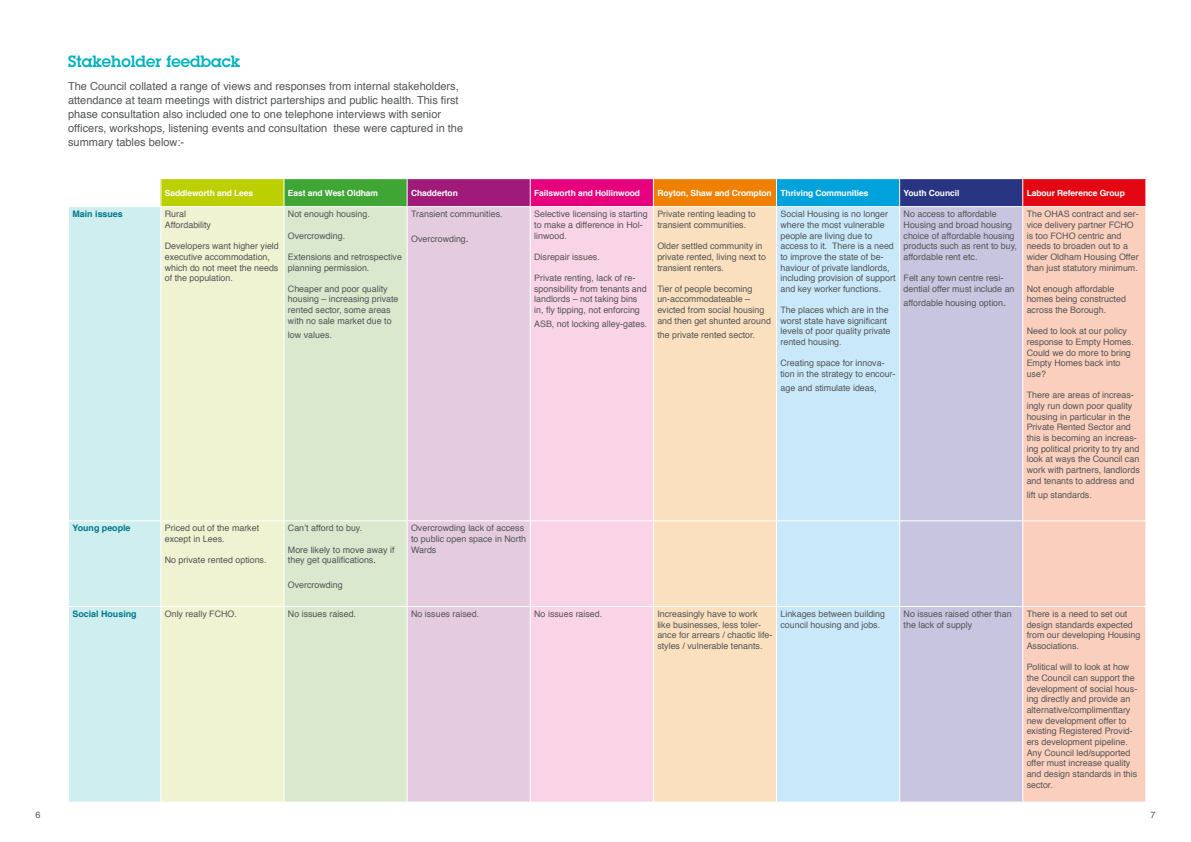
<style>
.page{position:relative;width:1191px;height:842px;background:#fff}
.page>*{position:absolute;margin:0;border:0;box-sizing:border-box;transform-origin:0 0}
.t1{font:600 16px "Lubalin Graph Std";color:#00b3be}
.t2{font:11px/14px "Helvetica";color:#545656}
.t3{font:9px "Helvetica";color:#545656}
.t4{font:8.9px/10.7px "Helvetica";color:#545656}
.t5{font:700 8.9px "Helvetica";color:#00778a}
.t6{font:700 8.5px "Helvetica";letter-spacing:-.01em;color:#fff}
.s1{font-size:11.8px}
.s2{color:#000}
</style>
<div class="page">
<div style="left:161px;top:179px;width:123px;height:28px;background:#bccf00"></div>
<div style="left:284px;top:179px;width:123px;height:28px;background:#3fa535"></div>
<div style="left:407px;top:179px;width:123px;height:28px;background:#a01b79"></div>
<div style="left:530px;top:179px;width:123px;height:28px;background:#e6007d"></div>
<div style="left:653px;top:179px;width:123px;height:28px;background:#f08100"></div>
<div style="left:776px;top:179px;width:123px;height:28px;background:#00a2dc"></div>
<div style="left:899px;top:179px;width:123px;height:28px;background:#283583"></div>
<div style="left:1022px;top:179px;width:123px;height:28px;background:#e30613"></div>
<div style="left:69px;top:207px;width:91px;height:594px;background:#cfeef0"></div>
<div style="left:161px;top:207px;width:122px;height:594px;background:#eff3d1"></div>
<div style="left:284px;top:207px;width:122px;height:594px;background:#dae8ce"></div>
<div style="left:407px;top:207px;width:123px;height:594px;background:#e4cbe0"></div>
<div style="left:531px;top:207px;width:122px;height:594px;background:#f9d3e6"></div>
<div style="left:654px;top:207px;width:122px;height:594px;background:#fbe0bf"></div>
<div style="left:777px;top:207px;width:122px;height:594px;background:#c9e9fb"></div>
<div style="left:900px;top:207px;width:122px;height:594px;background:#c8c5e0"></div>
<div style="left:1023px;top:207px;width:122px;height:594px;background:#facfbd"></div>
<svg style="left:160px;top:179px;width:1px;height:27px"></svg>
<svg style="left:283px;top:179px;width:1px;height:27px"></svg>
<svg style="left:406px;top:179px;width:1px;height:27px"></svg>
<svg style="left:530px;top:179px;width:1px;height:27px"></svg>
<svg style="left:653px;top:179px;width:1px;height:27px"></svg>
<svg style="left:776px;top:179px;width:1px;height:27px"></svg>
<svg style="left:899px;top:179px;width:1px;height:27px"></svg>
<svg style="left:1022px;top:179px;width:1px;height:27px"></svg>
<svg style="left:1145px;top:179px;width:1px;height:27px"></svg>
<hr style="left:161px;top:206px;width:123px;height:1px;background:#fff">
<hr style="left:530px;top:206px;width:123px;height:1px;background:#fff">
<hr style="left:653px;top:206px;width:123px;height:1px;background:#fff">
<hr style="left:776px;top:206px;width:123px;height:1px;background:#fff">
<hr style="left:899px;top:206px;width:123px;height:1px;background:#fff">
<hr style="left:284px;top:206px;width:123px;height:1px;background:#fff">
<hr style="left:407px;top:206px;width:123px;height:1px;background:#fff">
<hr style="left:1022px;top:206px;width:124px;height:1px;background:#fff">
<hr style="left:1022px;top:520px;width:124px;height:1px;background:#fff">
<hr style="left:899px;top:520px;width:123px;height:1px;background:#fff">
<hr style="left:899px;top:606px;width:123px;height:1px;background:#fff">
<hr style="left:776px;top:520px;width:123px;height:1px;background:#fff">
<hr style="left:776px;top:606px;width:123px;height:1px;background:#fff">
<hr style="left:653px;top:520px;width:123px;height:1px;background:#fff">
<hr style="left:653px;top:606px;width:123px;height:1px;background:#fff">
<hr style="left:530px;top:520px;width:123px;height:1px;background:#fff">
<hr style="left:530px;top:606px;width:123px;height:1px;background:#fff">
<hr style="left:407px;top:520px;width:123px;height:1px;background:#fff">
<hr style="left:407px;top:606px;width:123px;height:1px;background:#fff">
<hr style="left:284px;top:520px;width:123px;height:1px;background:#fff">
<hr style="left:284px;top:606px;width:123px;height:1px;background:#fff">
<hr style="left:161px;top:520px;width:123px;height:1px;background:#fff">
<hr style="left:161px;top:606px;width:123px;height:1px;background:#fff">
<hr style="left:68px;top:520px;width:93px;height:1px;background:#fff">
<hr style="left:68px;top:606px;width:93px;height:1px;background:#fff">
<hr style="left:1022px;top:606px;width:124px;height:1px;background:#fff">
<h1 class="t1" style="left:68px;top:51px;width:174px">Stakeholder feedback</h1>
<p class="t2" style="left:68px;top:79px;width:396px">The Council collated a range of views and responses from internal stakeholders, attendance at team meetings with district parterships and public health. This first phase consultation also included one to one telephone interviews with senior officers, workshops, listening events and consultation these were captured in the summary tables below:-</p>
<p class="t6" style="left:165px;top:186px;width:90px">Saddleworth and Lees</p>
<p class="t6" style="left:288px;top:186px;width:92px">East and West Oldham</p>
<p class="t6" style="left:411px;top:186px;width:48px">Chadderton</p>
<p class="t6" style="left:534px;top:186px;width:107px">Failsworth and Hollinwood</p>
<p class="t6" style="left:657px;top:186px;width:212px">Royton, Shaw and Crompton Thriving Communities</p>
<p class="t6" style="left:903px;top:186px;width:57px">Youth Council</p>
<p class="t6" style="left:1026px;top:186px;width:100px">Labour Reference Group</p>
<p class="t5" style="left:72px;top:207px;width:52px">Main issues</p>
<p class="t4" style="left:165px;top:209px;width:48px">Rural<br>Affordability</p>
<p class="t4" style="left:165px;top:241px;width:116px">Developers want higher yield executive accommodation, which do not meet the needs of the population.</p>
<p class="t4" style="left:288px;top:209px;width:83px">Not enough housing.</p>
<p class="t4" style="left:288px;top:230px;width:59px">Overcrowding.</p>
<p class="t4" style="left:288px;top:252px;width:116px">Extensions and retrospective planning permission.</p>
<p class="t4" style="left:288px;top:284px;width:112px">Cheaper and poor quality housing – increasing private rented sector, some areas with no sale market due to</p>
<p class="t4" style="left:288px;top:330px;width:45px">low values.</p>
<p class="t4" style="left:411px;top:209px;width:93px">Transient communities.</p>
<p class="t4" style="left:411px;top:234px;width:60px">Overcrowding<span class="s1">.</span></p>
<p class="t4" style="left:534px;top:209px;width:115px">Selective licensing is starting to make a difference in Hol&shy;linwood.</p>
<p class="t4" style="left:534px;top:252px;width:67px">Disrepair issues.</p>
<p class="t4" style="left:534px;top:273px;width:114px">Private renting, lack of re&shy;sponsibility from tenants and landlords – not taking bins in, fly tipping, not enforcing</p>
<p class="t4" style="left:534px;top:319px;width:115px">ASB, not locking alley-gates.</p>
<p class="t4" style="left:657px;top:209px;width:100px">Private renting leading to transient communities.</p>
<p class="t4" style="left:657px;top:241px;width:110px">Older settled community in private rented, living next to transient renters.</p>
<p class="t4" style="left:657px;top:284px;width:115px">Tier of people becoming un-accommodateable – evicted from social housing and then get shunted around</p>
<p class="t4" style="left:657px;top:330px;width:99px">the private rented sector.</p>
<p class="t4" style="left:780px;top:209px;width:117px">Social Housing is no longer where the most vulnerable people are living due to access to it. There is a need to improve the state of be&shy;haviour of private landlords, including provision of support and key worker functions.</p>
<p class="t4" style="left:780px;top:305px;width:112px">The places which are in the worst state have significant levels of poor quality private rented housing.</p>
<p class="t4" style="left:780px;top:358px;width:117px">Creating space for innova&shy;tion in the strategy to encour-</p>
<p class="t4" style="left:780px;top:383px;width:98px">age and stimulate ideas,</p>
<p class="t4" style="left:903px;top:209px;width:115px">No access to affordable<br>Housing and broad housing choice of affordable housing products such as rent to buy, affordable rent etc.</p>
<p class="t4" style="left:903px;top:273px;width:112px">Felt any town centre resi&shy;dential offer must include an</p>
<p class="t4" style="left:903px;top:298px;width:104px">affordable housing option<span class="s1">.</span></p>
<p class="t5" style="left:72px;top:521px;width:60px">Young people</p>
<p class="t4" style="left:165px;top:523px;width:96px">Priced out of the market except in Lees.</p>
<p class="t4" style="left:165px;top:555px;width:103px">No private rented options.</p>
<p class="t4" style="left:288px;top:523px;width:76px">Can’t afford to buy.</p>
<p class="t4" style="left:288px;top:545px;width:108px">More likely to move away if they get qualifications<span class="s2">.</span></p>
<p class="t4" style="left:288px;top:580px;width:56px">Overcrowding</p>
<p class="t4" style="left:411px;top:523px;width:117px">Overcrowding lack of access to public open space in North<br>Wards</p>
<p class="t4" style="left:1026px;top:209px;width:114px">The OHAS contract and ser&shy;vice delivery partner FCHO is too FCHO centric and needs to broaden out to a wider Oldham Housing Offer than just statutory minimum.</p>
<p class="t4" style="left:1026px;top:284px;width:101px">Not enough affordable homes being constructed across the Borough.</p>
<p class="t4" style="left:1026px;top:326px;width:109px">Need to look at our policy response to Empty Homes.<br>Could we do more to bring<br>Empty Homes back into use?</p>
<p class="t4" style="left:1026px;top:390px;width:115px">There are areas of increas&shy;ingly run down poor quality housing in particular in the<br>Private Rented Sector and this is becoming an increas&shy;ing political priority to try and look at ways the Council can work with partners, landlords and tenants to address and</p>
<p class="t4" style="left:1026px;top:490px;width:67px">lift up standards.</p>
<p class="t5" style="left:72px;top:607px;width:66px">Social Housing</p>
<p class="t4" style="left:165px;top:609px;width:74px">Only really FCHO.</p>
<p class="t4" style="left:288px;top:609px;width:70px">No issues raised.</p>
<p class="t4" style="left:411px;top:609px;width:70px">No issues raised.</p>
<p class="t4" style="left:534px;top:609px;width:70px">No issues raised.</p>
<p class="t4" style="left:657px;top:609px;width:117px">Increasingly have to work like businesses, less toler&shy;ance for arrears / chaotic life&shy;styles / vulnerable tenants.</p>
<p class="t4" style="left:780px;top:609px;width:106px">Linkages between building council housing and jobs.</p>
<p class="t4" style="left:903px;top:609px;width:110px">No issues raised other than the lack of supply</p>
<p class="t4" style="left:1026px;top:609px;width:115px">There is a need to set out design standards expected from our developing Housing<br>Associations.</p>
<p class="t4" style="left:1026px;top:662px;width:112px">Political will to look at how the Council can support the development of social hous&shy;ing directly and provide an alternative/complimenttary new development offer to existing Registered Provid&shy;ers development pipeline.<br>Any Council led/supported offer must increase quality and design standards in this sector.</p>
<p class="t3" style="left:35px;top:808px;width:7px">6</p>
<p class="t3" style="left:1150px;top:808px;width:7px">7</p>
</div>
